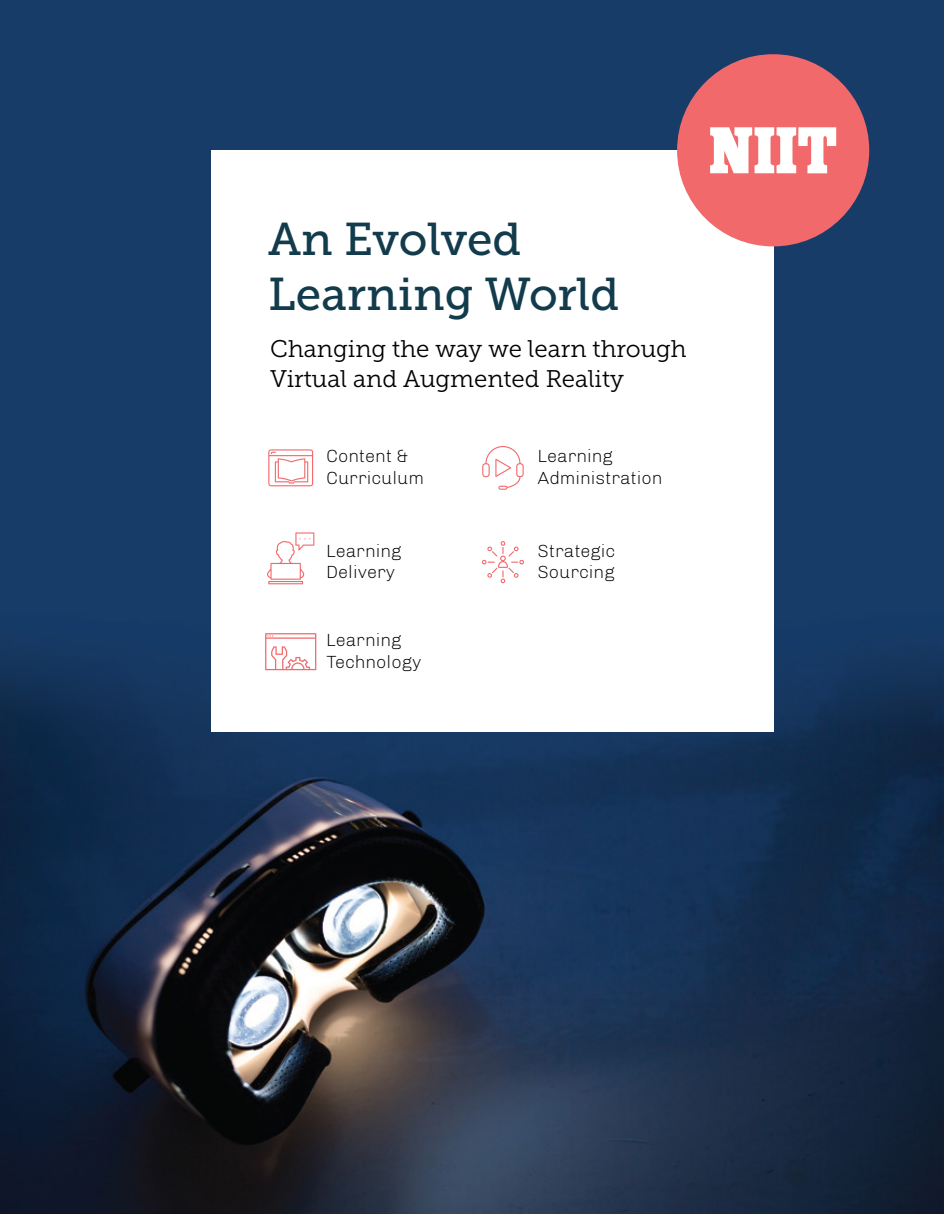
<style>
.page{position:relative;width:944px;height:1214px;background:#fff}
.page>*{position:absolute;margin:0;border:0;box-sizing:border-box;transform-origin:0 0}
.t1{font:45.9px/54.8px "Museo Slab 500";color:#123b4c}
.t2{font:24px/30px "Museo Slab 300";color:#000}
.t3{font:300 18px/21.8px "Chivo";color:#000}
</style>
<div class="page">
<img style="left:0;top:0;width:944px;height:1214px">
<div style="left:211px;top:150px;width:562px;height:582px;background:#fff"></div>
<div style="left:677px;top:54px;width:192px;height:192px;background:#f2696b;border-radius:50%"></div>
<svg style="left:710px;top:127px;width:126px;height:46px"></svg>
<svg style="left:482px;top:446px;width:42px;height:44px"></svg>
<hr style="left:268px;top:581px;width:35px;height:3px;background:#f2696b">
<svg style="left:267px;top:532px;width:47px;height:48px"></svg>
<svg style="left:268px;top:449px;width:45px;height:37px"></svg>
<svg style="left:482px;top:541px;width:42px;height:42px"></svg>
<svg style="left:265px;top:633px;width:51px;height:37px"></svg>
<h1 class="t1" style="left:268px;top:212px;width:352px">An Evolved<br>Learning World</h1>
<h2 class="t2" style="left:270px;top:334px;width:418px">Changing the way we learn through<br>Virtual and Augmented Reality</h2>
<p class="t3" style="left:326px;top:445px;width:99px">Content &amp;<br>Curriculum</p>
<p class="t3" style="left:538px;top:445px;width:126px">Learning<br>Administration</p>
<p class="t3" style="left:326px;top:539px;width:77px">Learning<br>Delivery</p>
<p class="t3" style="left:538px;top:539px;width:79px">Strategic<br>Sourcing</p>
<p class="t3" style="left:326px;top:629px;width:97px">Learning<br>Technology</p>
</div>
